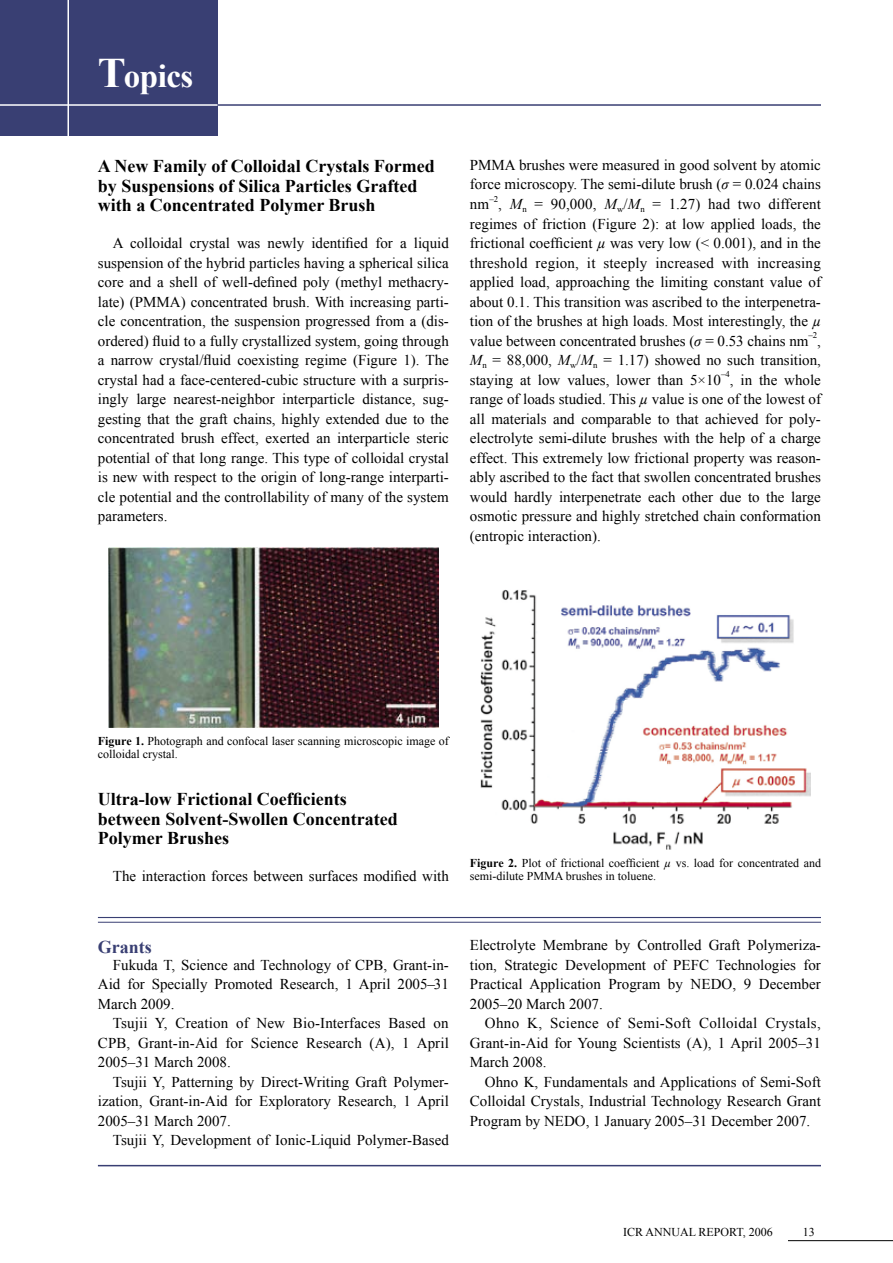
<style>
.page{position:relative;width:893px;height:1263px;background:#fff}
.page>*{position:absolute;margin:0;border:0;box-sizing:border-box;transform-origin:0 0}
.t1{font:700 33px "Times New Roman";letter-spacing:-.015em;color:#fff}
.t2{font:700 18px/19.5px "Times New Roman";color:#000}
.t3{font:700 18px "Times New Roman";color:#393f73}
.t4{font:15px/19.5px "Times New Roman";color:#000;text-align:justify}
.t5{font:12px/13.5px "Times New Roman";color:#000}
.t6{font:8.7px "Times New Roman";color:#000}
.s1{font-size:42px}
.s2{font-style:italic}
.s3{font-weight:700}
</style>
<div class="page">
<div style="left:0;top:0;width:218px;height:136px;background:#393f73"></div>
<hr style="left:98px;top:1165px;width:723px;height:1px;background:#393f73">
<hr style="left:218px;top:104px;width:603px;height:2px;background:#393f73">
<hr style="left:0;top:104px;width:218px;height:2px;background:#fff">
<hr style="left:68px;top:0;width:1px;height:136px;background:#fff">
<hr style="left:788px;top:1240px;width:105px;height:1px;background:#000">
<hr style="left:98px;top:917px;width:723px;height:1px;background:#393f73">
<hr style="left:98px;top:922px;width:723px;height:1px;background:#393f73">
<img style="left:108px;top:548px;width:330px;height:179px">
<img style="left:480px;top:590px;width:330px;height:259px">
<h1 class="t1" style="left:98px;top:54px;width:97px"><span class="s1">T</span>opics</h1>
<p class="t2" style="left:98px;top:156px;width:338px">A New Family of Colloidal Crystals Formed by Suspensions of Silica Particles Grafted with a Concentrated Polymer Brush</p>
<p class="t4" style="left:98px;top:233px;width:353px;text-indent:15px">A colloidal crystal was newly identified for a liquid suspension of the hybrid particles having a spherical silica core and a shell of well-defined poly (methyl methacry&shy;late) (PMMA) concentrated brush. With increasing parti&shy;cle concentration, the suspension progressed from a (dis&shy;ordered) fluid to a fully crystallized system, going through a narrow crystal/fluid coexisting regime (Figure 1). The crystal had a face-centered-cubic structure with a surpris&shy;ingly large nearest-neighbor interparticle distance, sug&shy;gesting that the graft chains, highly extended due to the concentrated brush effect, exerted an interparticle steric potential of that long range. This type of colloidal crystal is new with respect to the origin of long-range interparti&shy;cle potential and the controllability of many of the system parameters.</p>
<p class="t4" style="left:470px;top:155px;width:353px">PMMA brushes were measured in good solvent by atomic force microscopy. The semi-dilute brush (<span class="s2">σ</span> = 0.024 chains nm</p>
<p class="t6" style="left:489px;top:193px;width:10px">–2</p>
<p class="t4" style="left:470px;top:194px;width:353px;text-indent:28px">, <span class="s2">M</span><sub>n</sub> = 90,000, <span class="s2">M</span><sub>w</sub>/<span class="s2">M</span><sub>n</sub> = 1.27) had two different regimes of friction (Figure 2): at low applied loads, the frictional coefficient <span class="s2">µ</span> was very low (&lt; 0.001), and in the threshold region, it steeply increased with increasing applied load, approaching the limiting constant value of about 0.1. This transition was ascribed to the interpenetra&shy;tion of the brushes at high loads. Most interestingly, the <span class="s2">µ </span>value between concentrated brushes (<span class="s2">σ</span> = 0.53 chains nm</p>
<p class="t6" style="left:808px;top:330px;width:10px">–2</p>
<p class="t4" style="left:470px;top:330px;width:353px;text-indent:347px">, <span class="s2">M</span><sub>n</sub> = 88,000, <span class="s2">M</span><sub>w</sub>/<span class="s2">M</span><sub>n</sub> = 1.17) showed no such transition, staying at low values, lower than 5×10</p>
<p class="t6" style="left:721px;top:369px;width:10px">–4</p>
<p class="t4" style="left:470px;top:369px;width:353px;text-indent:260px">, in the whole range of loads studied. This <span class="s2">µ</span> value is one of the lowest of all materials and comparable to that achieved for poly&shy;electrolyte semi-dilute brushes with the help of a charge effect. This extremely low frictional property was reason&shy;ably ascribed to the fact that swollen concentrated brushes would hardly interpenetrate each other due to the large osmotic pressure and highly stretched chain conformation (entropic interaction).</p>
<p class="t5" style="left:98px;top:734px;width:353px"><span class="s3">Figure 1.</span> Photograph and confocal laser scanning microscopic image of colloidal crystal.</p>
<p class="t2" style="left:98px;top:789px;width:301px">Ultra-low Frictional Coefficients between Solvent-Swollen Concentrated<br>Polymer Brushes</p>
<p class="t4" style="left:113px;top:866px;width:338px">The interaction forces between surfaces modified with</p>
<p class="t5" style="left:470px;top:856px;width:353px"><span class="s3">Figure 2.</span> Plot of frictional coefficient <span class="s2">µ</span> vs. load for concentrated and semi-dilute PMMA brushes in toluene.</p>
<p class="t3" style="left:98px;top:934px;width:55px">Grants</p>
<p class="t4" style="left:98px;top:954px;width:352px;text-indent:15px">Fukuda T, Science and Technology of CPB, Grant-in-Aid for Specially Promoted Research, 1 April 2005–31<br>March 2009.</p>
<p class="t4" style="left:98px;top:1013px;width:352px;text-indent:15px">Tsujii Y, Creation of New Bio-Interfaces Based on CPB, Grant-in-Aid for Science Research (A), 1 April 2005–31 March 2008.</p>
<p class="t4" style="left:98px;top:1071px;width:352px;text-indent:15px">Tsujii Y, Patterning by Direct-Writing Graft Polymer&shy;ization, Grant-in-Aid for Exploratory Research, 1 April 2005–31 March 2007.</p>
<p class="t4" style="left:113px;top:1130px;width:337px">Tsujii Y, Development of Ionic-Liquid Polymer-Based</p>
<p class="t4" style="left:470px;top:935px;width:352px">Electrolyte Membrane by Controlled Graft Polymeriza&shy;tion, Strategic Development of PEFC Technologies for Practical Application Program by NEDO, 9 December 2005–20 March 2007.</p>
<p class="t4" style="left:470px;top:1013px;width:352px;text-indent:15px">Ohno K, Science of Semi-Soft Colloidal Crystals, Grant-in-Aid for Young Scientists (A), 1 April 2005–31<br>March 2008.</p>
<p class="t4" style="left:470px;top:1071px;width:353px;text-indent:15px">Ohno K, Fundamentals and Applications of Semi-Soft Colloidal Crystals, Industrial Technology Research Grant Program by NEDO, 1 January 2005–31 December 2007.</p>
<p class="t5" style="left:623px;top:1225px;width:151px">ICR ANNUAL REPORT, 2006</p>
<p class="t5" style="left:803px;top:1225px;width:13px">13</p>
</div>
